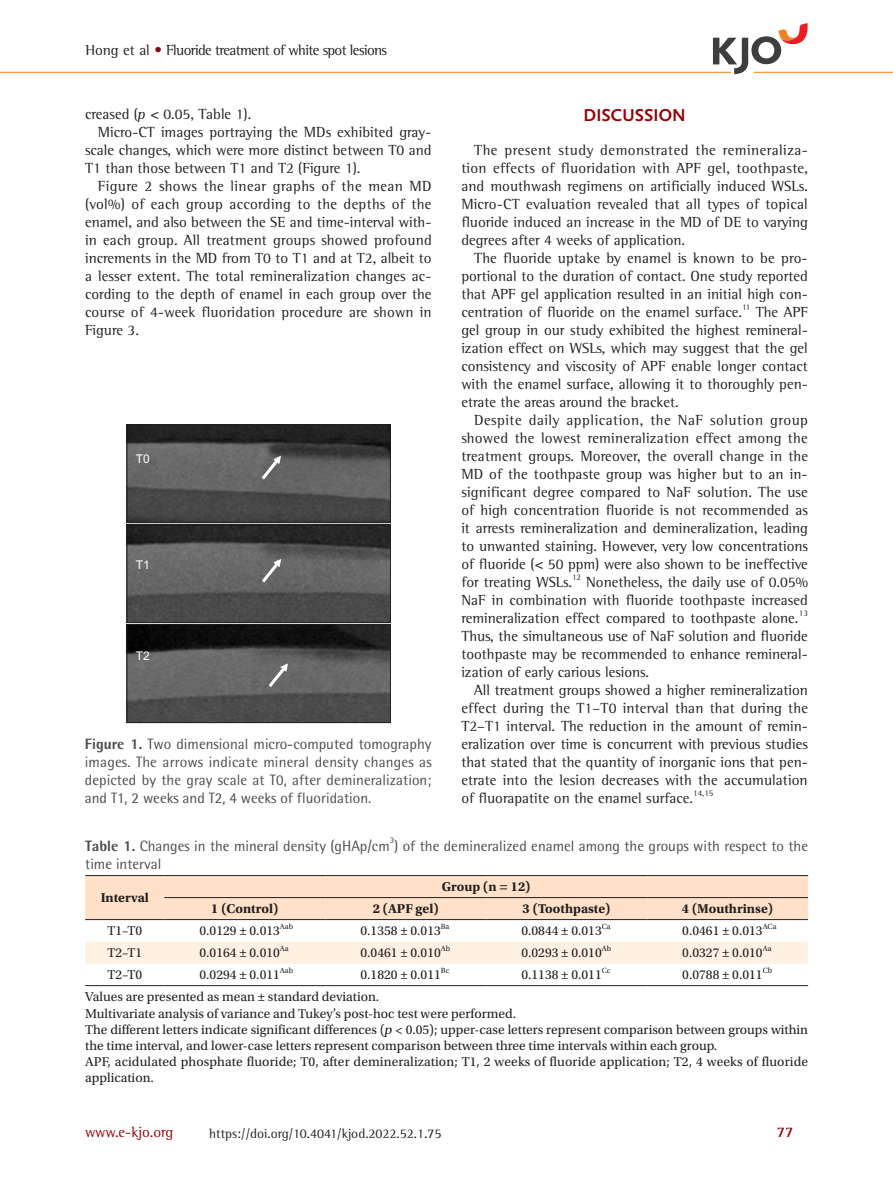
<style>
.page{position:relative;width:893px;height:1191px;background:#fff}
.page>*{position:absolute;margin:0;border:0;box-sizing:border-box;transform-origin:0 0}
.t1{font:700 18px "Nexus Sans Pro";letter-spacing:.01em;color:#920407}
.t2{font:15px/18px "Rotis Semi Serif Std";color:#231f20;text-align:justify}
.t3{font:15px/18px "Rotis Semi Sans Std";color:#4b4c4d;text-align:justify}
.t4{font:15px "Rotis Semi Serif Std";letter-spacing:-.04em;color:#231f20}
.t5{font:15px "Rotis Semi Serif Std";letter-spacing:.02em;color:#231f20}
.t6{font:15px "Rotis Semi Serif Std";letter-spacing:.025em;color:#231f20}
.t7{font:15px "Rotis Semi Serif Std";color:#920407}
.t8{font:700 15px "Rotis Semi Serif Std";color:#920407}
.t9{font:13.5px/16.2px "Utopia Std";color:#231f20}
.t10{font:700 13.5px "Utopia Std";color:#231f20}
.t11{font:13.5px "Rotis Semi Serif Std";color:#231f20}
.t12{font:12px "Arial";color:#fff}
.t13{font:8.7px "Rotis Semi Serif Std";color:#231f20}
.t14{font:8.7px "Rotis Semi Sans Std";color:#4b4c4d}
.t15{font:7.8px "Utopia Std";letter-spacing:-.005em;color:#231f20}
.s1{color:#920407}
.s2{font-style:italic}
.s3{font-weight:800}
</style>
<div class="page">
<hr style="left:0;top:72px;width:893px;height:1px;background:#f58220">
<svg style="left:713px;top:23px;width:95px;height:51px"></svg>
<div style="left:85px;top:876px;width:723px;height:43px;background:#fee1c8"></div>
<div style="left:85px;top:941px;width:723px;height:22px;background:#fef0e2"></div>
<hr style="left:164px;top:897px;width:161px;height:1px;background:#231f20">
<hr style="left:325px;top:897px;width:161px;height:1px;background:#231f20">
<hr style="left:486px;top:897px;width:161px;height:1px;background:#231f20">
<hr style="left:647px;top:897px;width:161px;height:1px;background:#231f20">
<hr style="left:85px;top:875px;width:79px;height:1px;background:#231f20">
<hr style="left:164px;top:875px;width:161px;height:1px;background:#231f20">
<hr style="left:325px;top:875px;width:161px;height:1px;background:#231f20">
<hr style="left:486px;top:875px;width:161px;height:1px;background:#231f20">
<hr style="left:647px;top:875px;width:161px;height:1px;background:#231f20">
<hr style="left:85px;top:919px;width:79px;height:1px;background:#231f20">
<hr style="left:164px;top:919px;width:161px;height:1px;background:#231f20">
<hr style="left:325px;top:919px;width:161px;height:1px;background:#231f20">
<hr style="left:486px;top:919px;width:161px;height:1px;background:#231f20">
<hr style="left:647px;top:919px;width:161px;height:1px;background:#231f20">
<hr style="left:85px;top:985px;width:79px;height:1px;background:#231f20">
<hr style="left:164px;top:985px;width:161px;height:1px;background:#231f20">
<hr style="left:325px;top:985px;width:161px;height:1px;background:#231f20">
<hr style="left:486px;top:985px;width:161px;height:1px;background:#231f20">
<hr style="left:647px;top:985px;width:161px;height:1px;background:#231f20">
<svg style="left:126px;top:424px;width:265px;height:299px;background:#4c4c4c"></svg>
<svg style="left:259px;top:456px;width:22px;height:27px"></svg>
<svg style="left:259px;top:559px;width:22px;height:27px"></svg>
<svg style="left:266px;top:663px;width:22px;height:27px"></svg>
<p class="t4" style="left:85px;top:41px;width:303px">Hong et al <span class="s1">•</span> Fluoride treatment of white spot lesions</p>
<p class="t2" style="left:85px;top:105px;width:168px">creased (<span class="s2">p</span> &lt; 0.05, Table 1).</p>
<p class="t2" style="left:98px;top:123px;width:335px">Micro-CT images portraying the MDs exhibited gray-</p>
<p class="t2" style="left:85px;top:141px;width:348px">scale changes, which were more distinct between T0 and</p>
<p class="t2" style="left:85px;top:159px;width:277px">T1 than those between T1 and T2 (Figure 1).</p>
<p class="t6" style="left:98px;top:177px;width:335px">Figure 2 shows the linear graphs of the mean MD</p>
<p class="t5" style="left:85px;top:195px;width:348px">(vol%) of each group according to the depths of the</p>
<p class="t2" style="left:85px;top:213px;width:348px">enamel, and also between the SE and time-interval with-</p>
<p class="t2" style="left:85px;top:231px;width:348px">in each group. All treatment groups showed profound</p>
<p class="t2" style="left:85px;top:249px;width:348px">increments in the MD from T0 to T1 and at T2, albeit to</p>
<p class="t2" style="left:85px;top:267px;width:348px">a lesser extent. The total remineralization changes ac-</p>
<p class="t2" style="left:85px;top:285px;width:348px">cording to the depth of enamel in each group over the</p>
<p class="t2" style="left:85px;top:303px;width:348px">course of 4-week fluoridation procedure are shown in</p>
<p class="t2" style="left:85px;top:321px;width:55px">Figure 3.</p>
<p class="t12" style="left:136px;top:455px;width:16px">T0</p>
<p class="t12" style="left:136px;top:560px;width:16px">T1</p>
<p class="t12" style="left:136px;top:651px;width:16px">T2</p>
<p class="t3" style="left:85px;top:734px;width:348px"><span class="s3">Figure 1.</span> Two dimensional micro-computed tomography images. The arrows indicate mineral density changes as depicted by the gray scale at T0, after demineralization; and T1, 2 weeks and T2, 4 weeks of fluoridation.</p>
<p class="t1" style="left:584px;top:102px;width:104px">DISCUSSION</p>
<p class="t2" style="left:461px;top:141px;width:348px;text-indent:13px">The present study demonstrated the remineraliza&shy;tion effects of fluoridation with APF gel, toothpaste, and mouthwash regimens on artificially induced WSLs.<br>Micro-CT evaluation revealed that all types of topical fluoride induced an increase in the MD of DE to varying degrees after 4 weeks of application.</p>
<p class="t2" style="left:461px;top:249px;width:348px;text-indent:13px">The fluoride uptake by enamel is known to be pro&shy;portional to the duration of contact. One study reported that APF gel application resulted in an initial high con&shy;centration of fluoride on the enamel surface.</p>
<p class="t13" style="left:742px;top:302px;width:10px">11</p>
<p class="t2" style="left:461px;top:303px;width:348px;text-indent:294px">The APF gel group in our study exhibited the highest remineral&shy;ization effect on WSLs, which may suggest that the gel consistency and viscosity of APF enable longer contact with the enamel surface, allowing it to thoroughly pen&shy;etrate the areas around the bracket.</p>
<p class="t2" style="left:461px;top:411px;width:348px;text-indent:13px">Despite daily application, the NaF solution group showed the lowest remineralization effect among the treatment groups. Moreover, the overall change in the MD of the toothpaste group was higher but to an in&shy;significant degree compared to NaF solution. The use of high concentration fluoride is not recommended as it arrests remineralization and demineralization, leading to unwanted staining. However, very low concentrations of fluoride (&lt; 50 ppm) were also shown to be ineffective for treating WSLs.</p>
<p class="t13" style="left:572px;top:572px;width:11px">12</p>
<p class="t2" style="left:461px;top:573px;width:348px;text-indent:125px">Nonetheless, the daily use of 0.05% NaF in combination with fluoride toothpaste increased remineralization effect compared to toothpaste alone.</p>
<p class="t13" style="left:799px;top:608px;width:11px">13</p>
<p class="t2" style="left:461px;top:627px;width:348px">Thus, the simultaneous use of NaF solution and fluoride toothpaste may be recommended to enhance remineral&shy;ization of early carious lesions.</p>
<p class="t2" style="left:461px;top:681px;width:348px;text-indent:13px">All treatment groups showed a higher remineralization effect during the T1–T0 interval than that during the T2–T1 interval. The reduction in the amount of remin&shy;eralization over time is concurrent with previous studies that stated that the quantity of inorganic ions that pen&shy;etrate into the lesion decreases with the accumulation of fluorapatite on the enamel surface.</p>
<p class="t13" style="left:693px;top:788px;width:22px">14,15</p>
<p class="t14" style="left:390px;top:835px;width:6px">3</p>
<p class="t3" style="left:85px;top:836px;width:724px"><span class="s3">Table 1.</span> Changes in the mineral density (gHAp/cm ) of the demineralized enamel among the groups with respect to the</p>
<p class="t3" style="left:85px;top:854px;width:78px">time interval</p>
<p class="t10" style="left:101px;top:889px;width:50px">Interval</p>
<p class="t10" style="left:442px;top:878px;width:90px">Group (n = 12)</p>
<p class="t10" style="left:211px;top:900px;width:69px">1 (Control)</p>
<p class="t10" style="left:373px;top:900px;width:68px">2 (APF gel)</p>
<p class="t10" style="left:523px;top:900px;width:90px">3 (Toothpaste)</p>
<p class="t10" style="left:682px;top:900px;width:93px">4 (Mouthrinse)</p>
<p class="t15" style="left:280px;top:922px;width:15px">Aab</p>
<p class="t9" style="left:107px;top:922px;width:36px">T1–T0</p>
<p class="t9" style="left:200px;top:922px;width:82px">0.0129 ± 0.013</p>
<p class="t15" style="left:441px;top:922px;width:10px">Ba</p>
<p class="t9" style="left:360px;top:922px;width:82px">0.1358 ± 0.013</p>
<p class="t15" style="left:602px;top:922px;width:10px">Ca</p>
<p class="t9" style="left:521px;top:922px;width:82px">0.0844 ± 0.013</p>
<p class="t15" style="left:763px;top:922px;width:15px">ACa</p>
<p class="t9" style="left:682px;top:922px;width:82px">0.0461 ± 0.013</p>
<p class="t15" style="left:280px;top:944px;width:10px">Aa</p>
<p class="t9" style="left:107px;top:944px;width:36px">T2–T1</p>
<p class="t9" style="left:200px;top:944px;width:82px">0.0164 ± 0.010</p>
<p class="t15" style="left:441px;top:944px;width:11px">Ab</p>
<p class="t9" style="left:360px;top:944px;width:82px">0.0461 ± 0.010</p>
<p class="t15" style="left:602px;top:944px;width:11px">Ab</p>
<p class="t9" style="left:521px;top:944px;width:82px">0.0293 ± 0.010</p>
<p class="t15" style="left:763px;top:944px;width:10px">Aa</p>
<p class="t9" style="left:682px;top:944px;width:82px">0.0327 ± 0.010</p>
<p class="t15" style="left:763px;top:966px;width:11px">Cb</p>
<p class="t9" style="left:85px;top:989px;width:724px">Values are presented as mean ± standard deviation.<br>Multivariate analysis of variance and Tukey’s post-hoc test were performed.<br>The different letters indicate significant differences (<span class="s2">p</span> &lt; 0.05); upper-case letters represent comparison between groups within the time interval, and lower-case letters represent comparison between three time intervals within each group.<br>APF, acidulated phosphate fluoride; T0, after demineralization; T1, 2 weeks of fluoride application; T2, 4 weeks of fluoride application.</p>
<p class="t15" style="left:280px;top:966px;width:15px">Aab</p>
<p class="t15" style="left:602px;top:966px;width:10px">Cc</p>
<p class="t15" style="left:441px;top:966px;width:10px">Bc</p>
<p class="t9" style="left:107px;top:966px;width:36px">T2–T0</p>
<p class="t9" style="left:200px;top:966px;width:82px">0.0294 ± 0.011</p>
<p class="t9" style="left:360px;top:966px;width:82px">0.1820 ± 0.011</p>
<p class="t9" style="left:521px;top:966px;width:82px">0.1138 ± 0.011</p>
<p class="t9" style="left:682px;top:966px;width:82px">0.0788 ± 0.011</p>
<p class="t7" style="left:85px;top:1122px;width:90px">www.e-kjo.org</p>
<p class="t11" style="left:209px;top:1125px;width:234px">https://doi.org/10.4041/kjod.2022.52.1.75</p>
<p class="t8" style="left:777px;top:1122px;width:18px">77</p>
</div>
